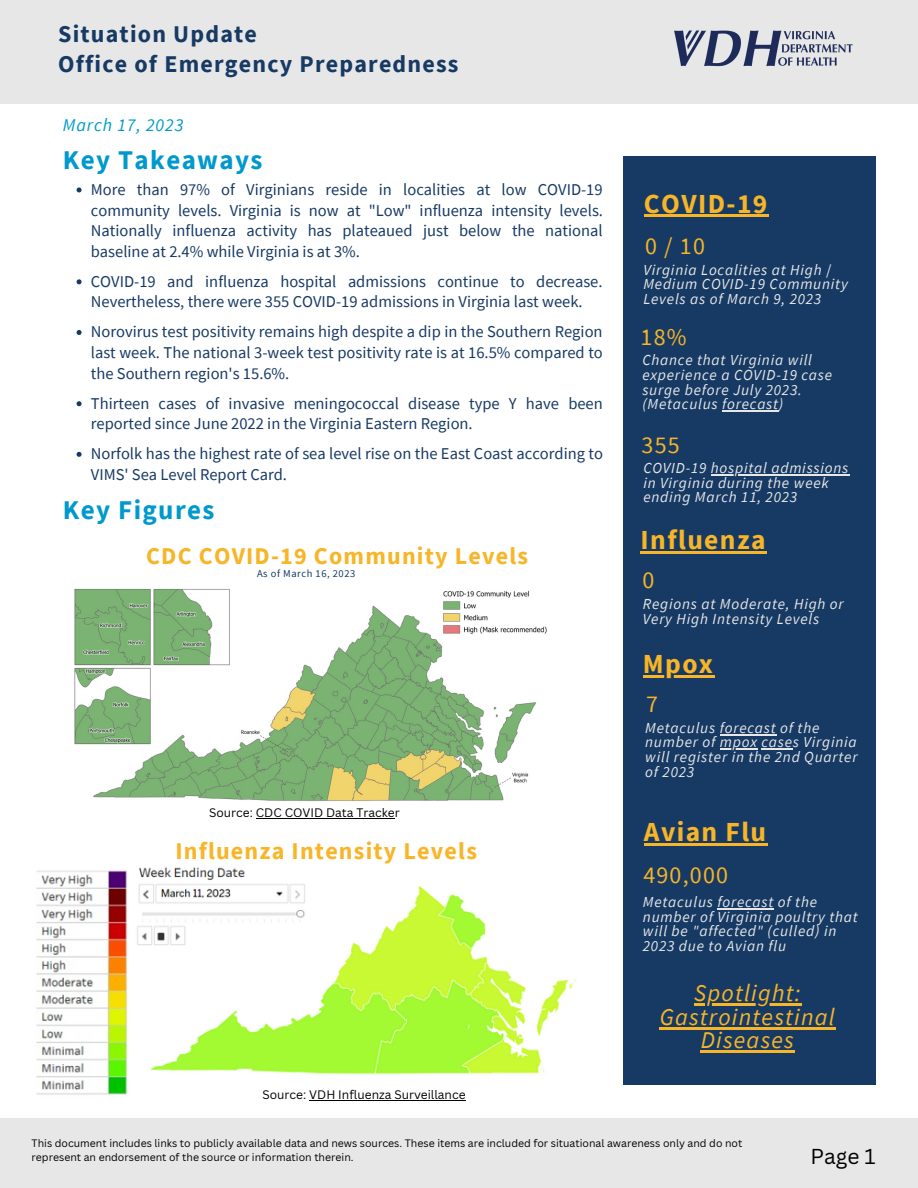
<style>
.page{position:relative;width:918px;height:1188px;background:#fff}
.page>*{position:absolute;margin:0;border:0;box-sizing:border-box;transform-origin:0 0}
.t1{font:700 27.45px "Source Sans Pro";letter-spacing:.05em;color:#f7b527}
.t2{font:700 27px "Source Sans Pro";letter-spacing:.05em;color:#0099cd}
.t3{font:700 24px "Source Sans Pro";letter-spacing:.05em;color:#f7b527}
.t4{font:700 24px/30px "Source Sans Pro";letter-spacing:.05em;color:#173a64}
.t5{font:italic 24px/23.7px "Source Sans Pro";letter-spacing:.05em;color:#f7b527;text-align:center}
.t6{font:24px "Source Sans Pro";letter-spacing:.05em;color:#f7b527}
.t7{font:21px "Canva Sans";color:#000}
.t8{font:italic 18px "Source Sans Pro";letter-spacing:.05em;color:#0099cd}
.t9{font:16.5px/20.7px "Source Sans Pro";color:#173a64}
.t10{font:italic 15.3px/14.7px "Source Sans Pro";letter-spacing:.05em;color:#e7e7e7}
.t11{font:12px "Canva Sans";color:#000}
.t12{font:10.5px/14px "Canva Sans";color:#000}
.t13{font:10.5px "Source Sans Pro";letter-spacing:.05em;color:#173a64}
.s1{font-style:normal}
</style>
<div class="page">
<div style="left:0;top:1118px;width:918px;height:70px;background:#e7e7e7"></div>
<div style="left:0;top:0;width:918px;height:103px;background:#e7e7e7"></div>
<div style="left:623px;top:156px;width:253px;height:928px;background:#173a64"></div>
<img style="left:674px;top:30px;width:179px;height:37px">
<img style="left:74px;top:589px;width:473px;height:213px">
<img style="left:36px;top:867px;width:541px;height:228px">
<hr style="left:722px;top:410px;width:57px;height:2px;background:#e7e7e7">
<hr style="left:644px;top:215px;width:125px;height:2px;background:#f7b527">
<svg style="left:77px;top:187px;width:5px;height:5px"></svg>
<svg style="left:77px;top:279px;width:5px;height:5px"></svg>
<svg style="left:77px;top:330px;width:5px;height:5px"></svg>
<svg style="left:77px;top:401px;width:5px;height:5px"></svg>
<svg style="left:77px;top:452px;width:5px;height:5px"></svg>
<hr style="left:641px;top:551px;width:126px;height:2px;background:#f7b527">
<hr style="left:309px;top:1100px;width:157px;height:1px;background:#000">
<hr style="left:256px;top:818px;width:139px;height:1px;background:#000">
<hr style="left:643px;top:675px;width:71px;height:2px;background:#f7b527">
<hr style="left:720px;top:734px;width:57px;height:1px;background:#e7e7e7">
<hr style="left:720px;top:749px;width:38px;height:1px;background:#e7e7e7">
<hr style="left:761px;top:749px;width:32px;height:1px;background:#e7e7e7">
<hr style="left:644px;top:843px;width:124px;height:2px;background:#f7b527">
<hr style="left:717px;top:908px;width:57px;height:1px;background:#e7e7e7">
<hr style="left:694px;top:1003px;width:108px;height:3px;background:#f7b527">
<hr style="left:660px;top:1027px;width:176px;height:2px;background:#f7b527">
<hr style="left:701px;top:1051px;width:94px;height:2px;background:#f7b527">
<hr style="left:711px;top:474px;width:138px;height:1px;background:#e7e7e7">
<h3 class="t4" style="left:58px;top:19px;width:402px">Situation Update<br>Office of Emergency Preparedness</h3>
<p class="t8" style="left:63px;top:113px;width:122px">March 17, 2023</p>
<h2 class="t2" style="left:63px;top:142px;width:201px">Key Takeaways</h2>
<p class="t9" style="left:91px;top:179px;width:514px;text-align:justify">More than 97% of Virginians reside in localities at low COVID-19 community levels. Virginia is now at "Low" influenza intensity levels.<br>Nationally influenza activity has plateaued just below the national baseline at 2.4% while Virginia is at 3%.</p>
<p class="t9" style="left:91px;top:271px;width:513px">COVID-19 and influenza hospital admissions continue to decrease.<br>Nevertheless, there were 355 COVID-19 admissions in Virginia last week.</p>
<p class="t9" style="left:91px;top:321px;width:514px;text-align:justify">Norovirus test positivity remains high despite a dip in the Southern Region last week. The national 3-week test positivity rate is at 16.5% compared to the Southern region's 15.6%.</p>
<p class="t9" style="left:91px;top:393px;width:513px">Thirteen cases of invasive meningococcal disease type Y have been reported since June 2022 in the Virginia Eastern Region.</p>
<p class="t9" style="left:91px;top:443px;width:514px">Norfolk has the highest rate of sea level rise on the East Coast according to<br>VIMS' Sea Level Report Card.</p>
<h2 class="t2" style="left:63px;top:492px;width:153px">Key Figures</h2>
<h3 class="t3" style="left:146px;top:541px;width:384px">CDC COVID-19 Community Levels</h3>
<p class="t13" style="left:257px;top:566px;width:100px">As of March 16, 2023</p>
<p class="t11" style="left:209px;top:804px;width:192px">Source: CDC COVID Data Tracker</p>
<h3 class="t3" style="left:175px;top:835px;width:303px">Influenza Intensity Levels</h3>
<p class="t11" style="left:263px;top:1086px;width:205px">Source: VDH Influenza Surveillance</p>
<h1 class="t1" style="left:644px;top:186px;width:125px">COVID-19</h1>
<h3 class="t6" style="left:645px;top:231px;width:61px">0/10</h3>
<p class="t10" style="left:643px;top:262px;width:206px">Virginia Localities at High <span class="s1">/<br></span>Medium COVID-19 Community<br>Levels as of March 9, 2023</p>
<h3 class="t6" style="left:641px;top:321px;width:48px">18%</h3>
<p class="t10" style="left:642px;top:353px;width:191px">Chance that Virginia will experience a COVID-19 case surge before July 2023. (Metaculus forecast)</p>
<h3 class="t6" style="left:642px;top:429px;width:40px">355</h3>
<p class="t10" style="left:643px;top:460px;width:207px">COVID-19 hospital admissions in Virginia during the week ending March 11, 2023</p>
<h1 class="t1" style="left:641px;top:522px;width:126px">Influenza</h1>
<h3 class="t6" style="left:642px;top:565px;width:13px">0</h3>
<p class="t10" style="left:643px;top:596px;width:202px">Regions at Moderate, High or<br>Very High Intensity Levels</p>
<h1 class="t1" style="left:643px;top:646px;width:72px">Mpox</h1>
<h3 class="t6" style="left:646px;top:689px;width:13px">7</h3>
<p class="t10" style="left:645px;top:720px;width:214px">Metaculus forecast of the number of mpox cases Virginia will register in the 2nd Quarter of 2023</p>
<h1 class="t1" style="left:644px;top:814px;width:124px">Avian Flu</h1>
<h3 class="t6" style="left:643px;top:859px;width:86px">490,000</h3>
<p class="t10" style="left:643px;top:894px;width:216px">Metaculus forecast of the number of Virginia poultry that will be "affected" (culled) in<br>2023 due to Avian flu</p>
<h3 class="t5" style="left:660px;top:981px;width:177px">Spotlight:<br>Gastrointestinal<br>Diseases</h3>
<p class="t12" style="left:32px;top:1136px;width:712px">This document includes links to publicly available data and news sources. These items are included for situational awareness only and do not represent an endorsement of the source or information therein.</p>
<p class="t7" style="left:810px;top:1141px;width:67px">Page 1</p>
</div>
